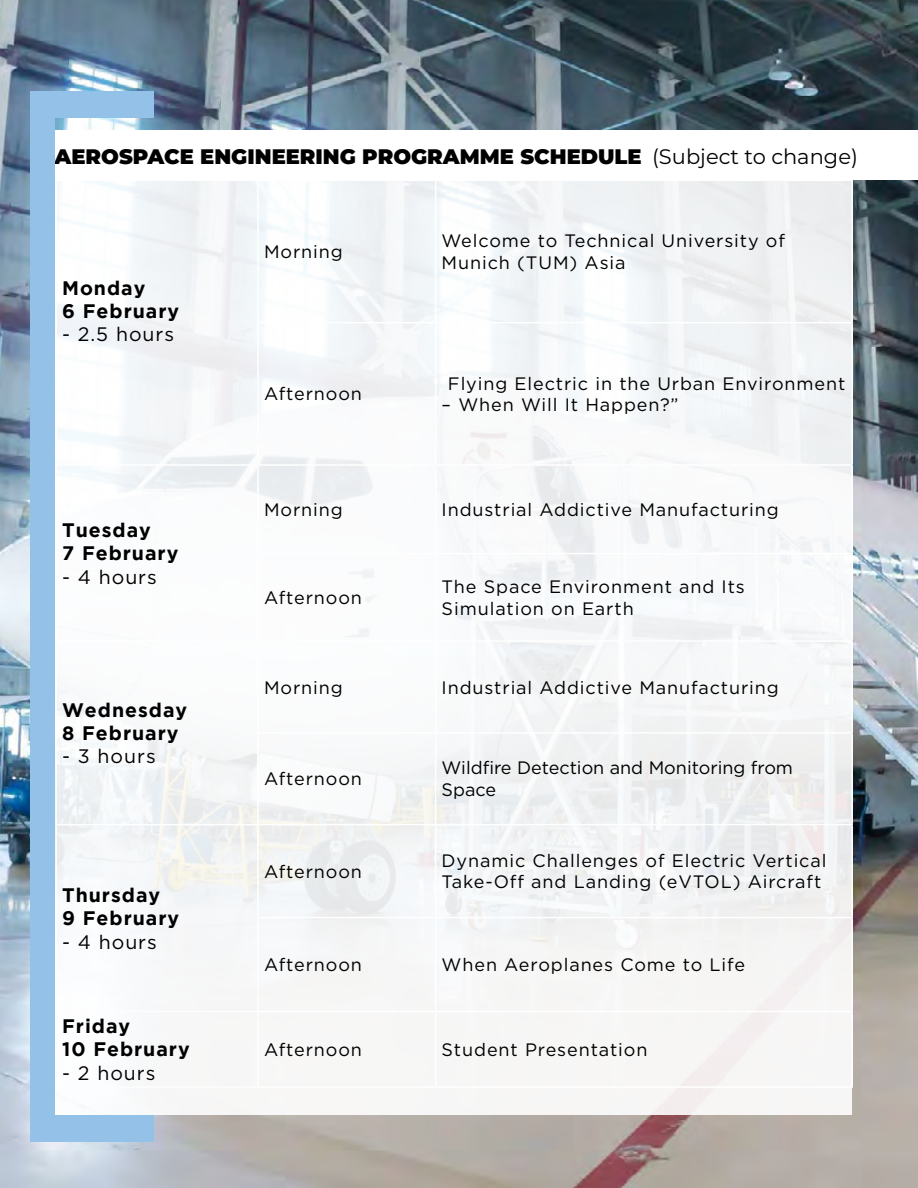
<style>
.page{position:relative;width:918px;height:1188px;background:#fff}
.page>*{position:absolute;margin:0;border:0;box-sizing:border-box;transform-origin:0 0}
.t1{font:900 21px "Montserrat";color:#000}
.t2{font:700 19.5px/23.4px "Gotham";letter-spacing:.05em;color:#000}
.t3{font:19.5px "Gotham";letter-spacing:.05em;color:#000}
.t4{font:18px/21.6px "Gotham";letter-spacing:.05em;color:#000}
.t5{font:18px/21.6px "Gotham";color:#000}
.s1{font-weight:400}
</style>
<div class="page">
<img style="left:0;top:0;width:918px;height:1188px">
<div style="left:54px;top:180px;width:798px;height:935px;background:#f7f7f8"></div>
<hr style="left:57px;top:464px;width:201px;height:2px;background:#fff">
<hr style="left:57px;top:640px;width:201px;height:2px;background:#fff">
<hr style="left:57px;top:824px;width:201px;height:1px;background:#fff">
<hr style="left:57px;top:1011px;width:200px;height:1px;background:#fdfdfe">
<hr style="left:55px;top:1086px;width:202px;height:2px;background:#fdfdfe">
<hr style="left:257px;top:181px;width:2px;height:141px;background:#fff">
<hr style="left:435px;top:181px;width:1px;height:141px;background:#fff">
<hr style="left:257px;top:323px;width:2px;height:141px;background:#fff">
<hr style="left:435px;top:323px;width:1px;height:141px;background:#fff">
<hr style="left:257px;top:466px;width:2px;height:87px;background:#fff">
<hr style="left:435px;top:466px;width:1px;height:87px;background:#fff">
<hr style="left:257px;top:554px;width:2px;height:86px;background:#fff">
<hr style="left:435px;top:554px;width:1px;height:86px;background:#fff">
<hr style="left:257px;top:642px;width:2px;height:90px;background:#fff">
<hr style="left:435px;top:642px;width:1px;height:90px;background:#fff">
<hr style="left:257px;top:734px;width:2px;height:90px;background:#fff">
<hr style="left:435px;top:734px;width:1px;height:90px;background:#fff">
<hr style="left:257px;top:825px;width:2px;height:92px;background:#fff">
<hr style="left:435px;top:825px;width:1px;height:92px;background:#fff">
<hr style="left:257px;top:918px;width:2px;height:93px;background:#fff">
<hr style="left:435px;top:918px;width:1px;height:93px;background:#fff">
<hr style="left:257px;top:1012px;width:2px;height:74px;background:#fff">
<hr style="left:435px;top:1012px;width:1px;height:74px;background:#fff">
<hr style="left:257px;top:322px;width:179px;height:1px;background:#fff">
<hr style="left:436px;top:322px;width:417px;height:1px;background:#fff">
<hr style="left:258px;top:464px;width:178px;height:2px;background:#fff">
<hr style="left:436px;top:464px;width:417px;height:2px;background:#fff">
<hr style="left:257px;top:553px;width:179px;height:1px;background:#fff">
<hr style="left:436px;top:553px;width:417px;height:1px;background:#fff">
<hr style="left:258px;top:640px;width:178px;height:2px;background:#fff">
<hr style="left:436px;top:640px;width:417px;height:2px;background:#fff">
<hr style="left:257px;top:732px;width:179px;height:2px;background:#fff">
<hr style="left:436px;top:732px;width:417px;height:2px;background:#fff">
<hr style="left:258px;top:824px;width:178px;height:1px;background:#fff">
<hr style="left:436px;top:824px;width:417px;height:1px;background:#fff">
<hr style="left:257px;top:917px;width:179px;height:1px;background:#fff">
<hr style="left:436px;top:917px;width:417px;height:1px;background:#fff">
<hr style="left:257px;top:1011px;width:179px;height:1px;background:#fff">
<hr style="left:436px;top:1011px;width:417px;height:1px;background:#fff">
<hr style="left:257px;top:1086px;width:179px;height:2px;background:#fff">
<hr style="left:436px;top:1086px;width:417px;height:2px;background:#fff">
<hr style="left:55px;top:180px;width:203px;height:1px;background:#fff">
<hr style="left:55px;top:181px;width:2px;height:142px;background:#fff">
<hr style="left:55px;top:323px;width:2px;height:142px;background:#fff">
<hr style="left:258px;top:180px;width:178px;height:1px;background:#fff">
<hr style="left:436px;top:180px;width:417px;height:1px;background:#fff">
<hr style="left:851px;top:181px;width:2px;height:141px;background:#fff">
<hr style="left:851px;top:323px;width:2px;height:141px;background:#fff">
<hr style="left:55px;top:465px;width:2px;height:89px;background:#fff">
<hr style="left:55px;top:554px;width:2px;height:87px;background:#fff">
<hr style="left:851px;top:466px;width:2px;height:87px;background:#fff">
<hr style="left:851px;top:554px;width:2px;height:86px;background:#fff">
<hr style="left:55px;top:641px;width:2px;height:92px;background:#fff">
<hr style="left:55px;top:733px;width:2px;height:92px;background:#fff">
<hr style="left:851px;top:642px;width:2px;height:90px;background:#fff">
<hr style="left:851px;top:734px;width:2px;height:90px;background:#fff">
<hr style="left:55px;top:825px;width:2px;height:93px;background:#fff">
<hr style="left:55px;top:918px;width:2px;height:93px;background:#fff">
<hr style="left:851px;top:825px;width:2px;height:92px;background:#fff">
<hr style="left:851px;top:918px;width:2px;height:93px;background:#fff">
<hr style="left:55px;top:1011px;width:2px;height:75px;background:#fff">
<hr style="left:851px;top:1012px;width:2px;height:74px;background:#fff">
<div style="left:55px;top:130px;width:863px;height:50px;background:#fff"></div>
<div style="left:30px;top:91px;width:123px;height:26px;background:#93c1e7"></div>
<div style="left:30px;top:117px;width:25px;height:998px;background:#93c1e7"></div>
<div style="left:30px;top:1115px;width:123px;height:27px;background:#93c1e7"></div>
<p class="t1" style="left:55px;top:140px;width:805px">AEROSPACE ENGINEERING PROGRAMME SCHEDULE <span class="s1">(Subject to change)</span></p>
<p class="t2" style="left:62px;top:276px;width:119px">Monday<br>6 February</p>
<p class="t3" style="left:62px;top:324px;width:114px">- 2.5 hours</p>
<p class="t2" style="left:62px;top:518px;width:118px">Tuesday<br>7 February</p>
<p class="t3" style="left:62px;top:566px;width:96px">- 4 hours</p>
<p class="t2" style="left:62px;top:697px;width:127px">Wednesday<br>8 February</p>
<p class="t3" style="left:62px;top:746px;width:95px">- 3 hours</p>
<p class="t2" style="left:62px;top:883px;width:119px">Thursday<br>9 February</p>
<p class="t3" style="left:62px;top:931px;width:96px">- 4 hours</p>
<p class="t2" style="left:62px;top:1014px;width:129px">Friday<br>10 February</p>
<p class="t3" style="left:62px;top:1062px;width:95px">- 2 hours</p>
<p class="t4" style="left:264px;top:241px;width:80px">Morning</p>
<p class="t4" style="left:442px;top:230px;width:345px">Welcome to Technical University of<br>Munich (TUM) Asia</p>
<p class="t4" style="left:264px;top:383px;width:100px">Afternoon</p>
<p class="t4" style="left:448px;top:372px;width:399px">Flying Electric in the Urban Environment</p>
<p class="t4" style="left:442px;top:394px;width:238px">– When Will It Happen?”</p>
<p class="t4" style="left:264px;top:498px;width:80px">Morning</p>
<p class="t4" style="left:442px;top:498px;width:339px">Industrial Addictive Manufacturing</p>
<p class="t4" style="left:264px;top:586px;width:100px">Afternoon</p>
<p class="t4" style="left:442px;top:576px;width:305px">The Space Environment and Its<br>Simulation on Earth</p>
<p class="t4" style="left:264px;top:676px;width:80px">Morning</p>
<p class="t4" style="left:442px;top:676px;width:339px">Industrial Addictive Manufacturing</p>
<p class="t4" style="left:264px;top:768px;width:100px">Afternoon</p>
<p class="t5" style="left:442px;top:757px;width:353px">Wildfire Detection and Monitoring from<br>Space</p>
<p class="t4" style="left:264px;top:860px;width:100px">Afternoon</p>
<p class="t4" style="left:442px;top:849px;width:386px">Dynamic Challenges of Electric Vertical<br>Take-Off and Landing (eVTOL) Aircraft</p>
<p class="t4" style="left:264px;top:954px;width:100px">Afternoon</p>
<p class="t4" style="left:442px;top:954px;width:305px">When Aeroplanes Come to Life</p>
<p class="t4" style="left:264px;top:1038px;width:100px">Afternoon</p>
<p class="t4" style="left:442px;top:1038px;width:207px">Student Presentation</p>
</div>
